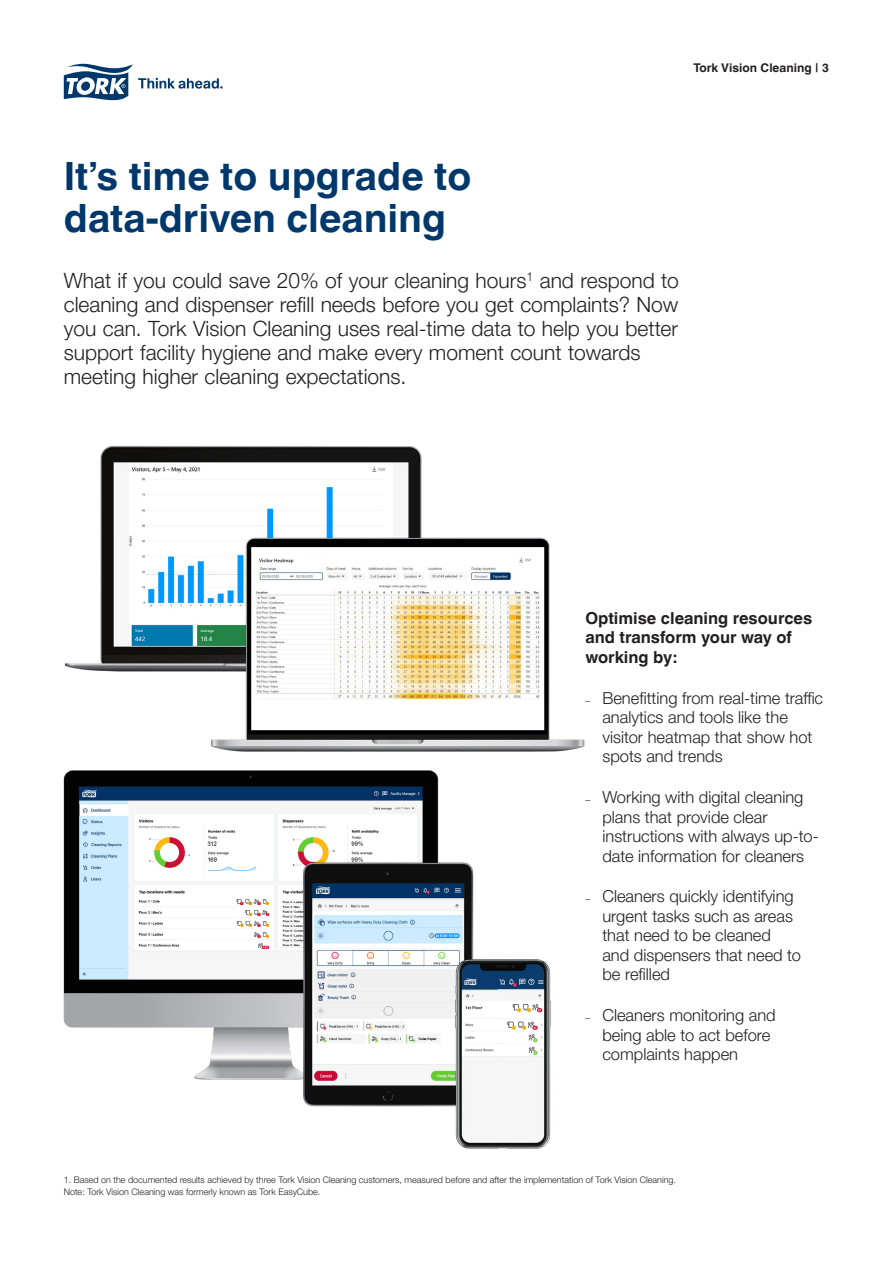
<style>
.page{position:relative;width:893px;height:1263px;background:#fff}
.page>*{position:absolute;margin:0;border:0;box-sizing:border-box;transform-origin:0 0}
.TORK_2016_Cyan_Intro{font:700 39px/42px "Helvetica World";color:#00386c}
.Preamble{font:21px/24px "Helvetica Neue World 45 Lt";color:#231f20}
.t1{font:16.5px/19.5px "Helvetica Neue World 45 Lt";color:#231f20}
.t2{font:700 16.5px/19.5px "Helvetica World";color:#231f20}
.Page_header{font:700 12px "Helvetica World";color:#231f20}
.Footnote__caption{font:9px "Helvetica Neue World 45 Lt";color:#231f20}
.s1{font-size:9.6px}
</style>
<div class="page">
<img style="left:64px;top:446px;width:358px;height:226px">
<svg style="left:64px;top:64px;width:159px;height:36px"></svg>
<img style="left:63px;top:770px;width:376px;height:310px">
<img style="left:300px;top:859px;width:174px;height:248px">
<img style="left:432px;top:938px;width:119px;height:211px">
<img style="left:211px;top:510px;width:374px;height:242px">
<p class="Page_header" style="left:694px;top:61px;width:137px">Tork Vision Cleaning | 3</p>
<p class="TORK_2016_Cyan_Intro" style="left:64px;top:155px;width:409px">It’s time to upgrade to data-driven cleaning</p>
<p class="Preamble" style="left:64px;top:269px;width:617px">What if you could save 20% of your cleaning hours<sup>1</sup> and respond to cleaning and dispenser refill needs before you get complaints? Now you can. Tork Vision Cleaning uses real-time data to help you better support facility hygiene and make every moment count towards meeting higher cleaning expectations.</p>
<p class="t2" style="left:585px;top:608px;width:228px">Optimise cleaning resources and transform your way of working by:</p>
<p class="t1" style="left:602px;top:688px;width:222px;text-indent:-17px"><span class="s1">–</span> Benefitting from real-time traffic analytics and tools like the visitor heatmap that show hot spots and trends</p>
<p class="t1" style="left:602px;top:787px;width:218px;text-indent:-17px"><span class="s1">–</span> Working with digital cleaning plans that provide clear instructions with always up-to&shy;date information for cleaners</p>
<p class="t1" style="left:602px;top:887px;width:200px;text-indent:-17px"><span class="s1">–</span> Cleaners quickly identifying urgent tasks such as areas that need to be cleaned and dispensers that need to be refilled</p>
<p class="t1" style="left:602px;top:1005px;width:175px;text-indent:-17px"><span class="s1">–</span> Cleaners monitoring and being able to act before complaints happen</p>
<p class="Footnote__caption" style="left:64px;top:1175px;width:614px">1. Based on the documented results achieved by three Tork Vision Cleaning customers, measured before and after the implementation of Tork Vision Cleaning.</p>
<p class="Footnote__caption" style="left:64px;top:1187px;width:258px">Note: Tork Vision Cleaning was formerly known as Tork EasyCube.</p>
</div>
